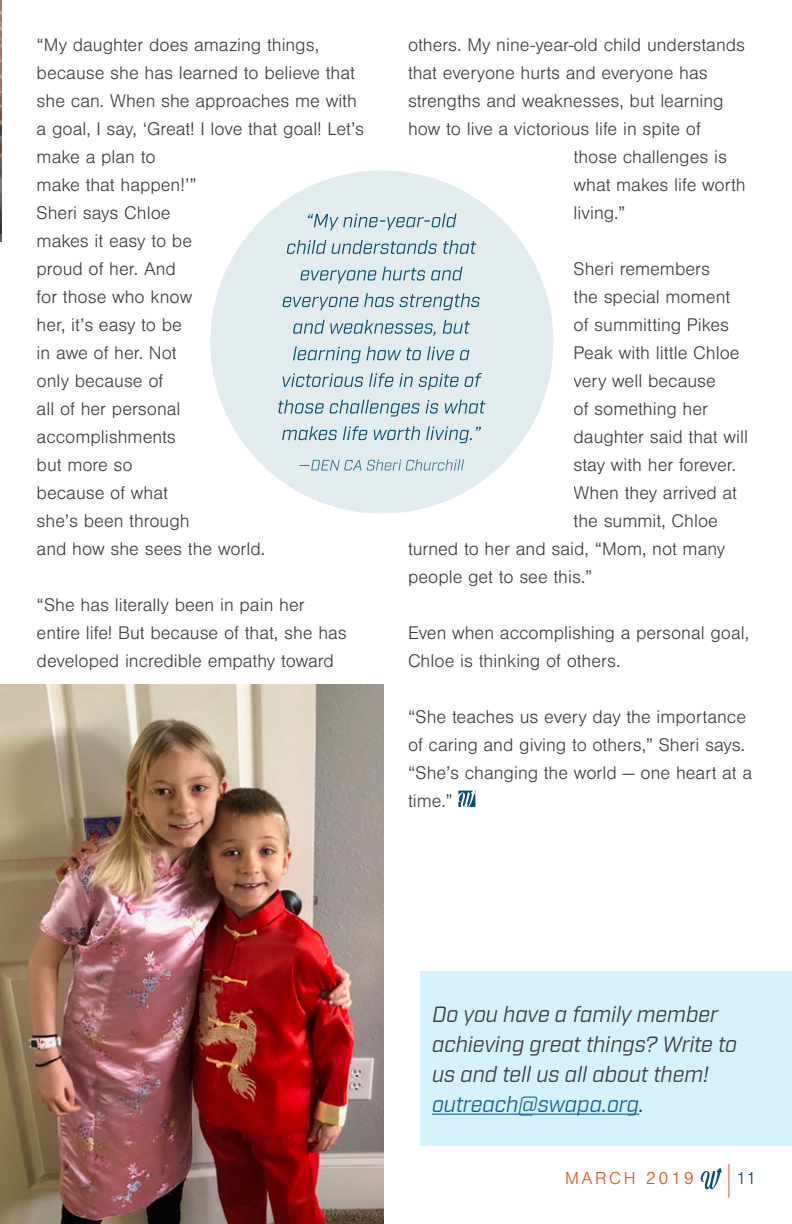
<style>
.page{position:relative;width:792px;height:1224px;background:#fff}
.page>*{position:absolute;margin:0;border:0;box-sizing:border-box;transform-origin:0 0}
.t1{font:italic 22px/30px "Industry";letter-spacing:-.005em;color:#3e3e3f}
.t2{font:italic 22px "Industry";color:#175d9e}
.t3{font:300 19px/28px "Nimbus San";color:#3e3e3f}
.t4{font:300 18px "Nimbus San";letter-spacing:.14em;color:#d9531c}
.t5{font:300 18px "Nimbus San";color:#0c4f6e}
.s1{color:#3e3e3f}
</style>
<div class="page">
<svg style="left:701px;top:1168px;width:21px;height:21px"></svg>
<hr style="left:729px;top:1164px;width:1px;height:34px;background:#d9531c">
<svg style="left:458px;top:791px;width:18px;height:16px"></svg>
<div style="left:420px;top:971px;width:372px;height:175px;background:#d4f1fc"></div>
<img style="left:0;top:0;width:1px;height:242px">
<img style="left:0;top:685px;width:384px;height:539px">
<div style="left:210px;top:170px;width:344px;height:344px;background:#e2ebee;border-radius:50%"></div>
<hr style="left:432px;top:1114px;width:207px;height:1px;background:#175d9e">
<svg style="left:299px;top:459px;width:165px;height:12px"></svg>
<svg style="left:282px;top:426px;width:199px;height:17px"></svg>
<svg style="left:278px;top:400px;width:207px;height:17px"></svg>
<svg style="left:283px;top:373px;width:199px;height:17px"></svg>
<svg style="left:293px;top:346px;width:176px;height:17px"></svg>
<svg style="left:293px;top:320px;width:177px;height:16px"></svg>
<svg style="left:282px;top:293px;width:198px;height:17px"></svg>
<svg style="left:300px;top:267px;width:163px;height:17px"></svg>
<svg style="left:287px;top:240px;width:189px;height:14px"></svg>
<svg style="left:308px;top:213px;width:149px;height:17px"></svg>
<p class="t3" style="left:37px;top:31px;width:329px">“My daughter does amazing things, because she has learned to believe that she can. When she approaches me with a goal, I say, ‘Great! I love that goal! Let’s make a plan to<br>make that happen!’”</p>
<p class="t3" style="left:37px;top:199px;width:230px">Sheri says Chloe<br>makes it easy to be<br>proud of her. And<br>for those who know<br>her, it’s easy to be<br>in awe of her. Not<br>only because of<br>all of her personal accomplishments<br>but more so<br>because of what<br>she’s been through<br>and how she sees the world.</p>
<p class="t3" style="left:37px;top:591px;width:312px">“She has literally been in pain her entire life! But because of that, she has developed incredible empathy toward</p>
<p class="t3" style="left:408px;top:31px;width:339px">others. My nine-year-old child understands</p>
<p class="t3" style="left:408px;top:59px;width:301px">that everyone hurts and everyone has</p>
<p class="t3" style="left:408px;top:87px;width:317px">strengths and weaknesses, but learning</p>
<p class="t3" style="left:408px;top:115px;width:294px">how to live a victorious life in spite of</p>
<p class="t3" style="left:574px;top:143px;width:155px">those challenges is</p>
<p class="t3" style="left:574px;top:171px;width:174px">what makes life worth</p>
<p class="t3" style="left:574px;top:199px;width:53px">living.”</p>
<p class="t3" style="left:574px;top:255px;width:138px">Sheri remembers</p>
<p class="t3" style="left:574px;top:283px;width:158px">the special moment</p>
<p class="t3" style="left:574px;top:311px;width:157px">of summitting Pikes</p>
<p class="t3" style="left:574px;top:339px;width:168px">Peak with little Chloe</p>
<p class="t3" style="left:574px;top:367px;width:144px">very well because</p>
<p class="t3" style="left:574px;top:395px;width:136px">of something her</p>
<p class="t3" style="left:574px;top:423px;width:176px">daughter said that will</p>
<p class="t3" style="left:574px;top:451px;width:164px">stay with her forever.</p>
<p class="t3" style="left:574px;top:479px;width:165px">When they arrived at</p>
<p class="t3" style="left:574px;top:507px;width:146px">the summit, Chloe</p>
<p class="t3" style="left:408px;top:535px;width:319px">turned to her and said, “Mom, not many</p>
<p class="t3" style="left:408px;top:563px;width:186px">people get to see this.”</p>
<p class="t3" style="left:408px;top:619px;width:343px">Even when accomplishing a personal goal,<br>Chloe is thinking of others.</p>
<p class="t3" style="left:408px;top:703px;width:346px">“She teaches us every day the importance of caring and giving to others,” Sheri says. “She’s changing the world — one heart at a time.”</p>
<p class="t1" style="left:432px;top:1000px;width:307px">Do you have a family member achieving great things? Write to us and tell us all about them!</p>
<p class="t2" style="left:432px;top:1091px;width:214px">outreach@swapa.org<span class="s1">.</span></p>
<p class="t4" style="left:565px;top:1169px;width:130px">MARCH 2019</p>
<p class="t5" style="left:736px;top:1169px;width:22px">11</p>
</div>
